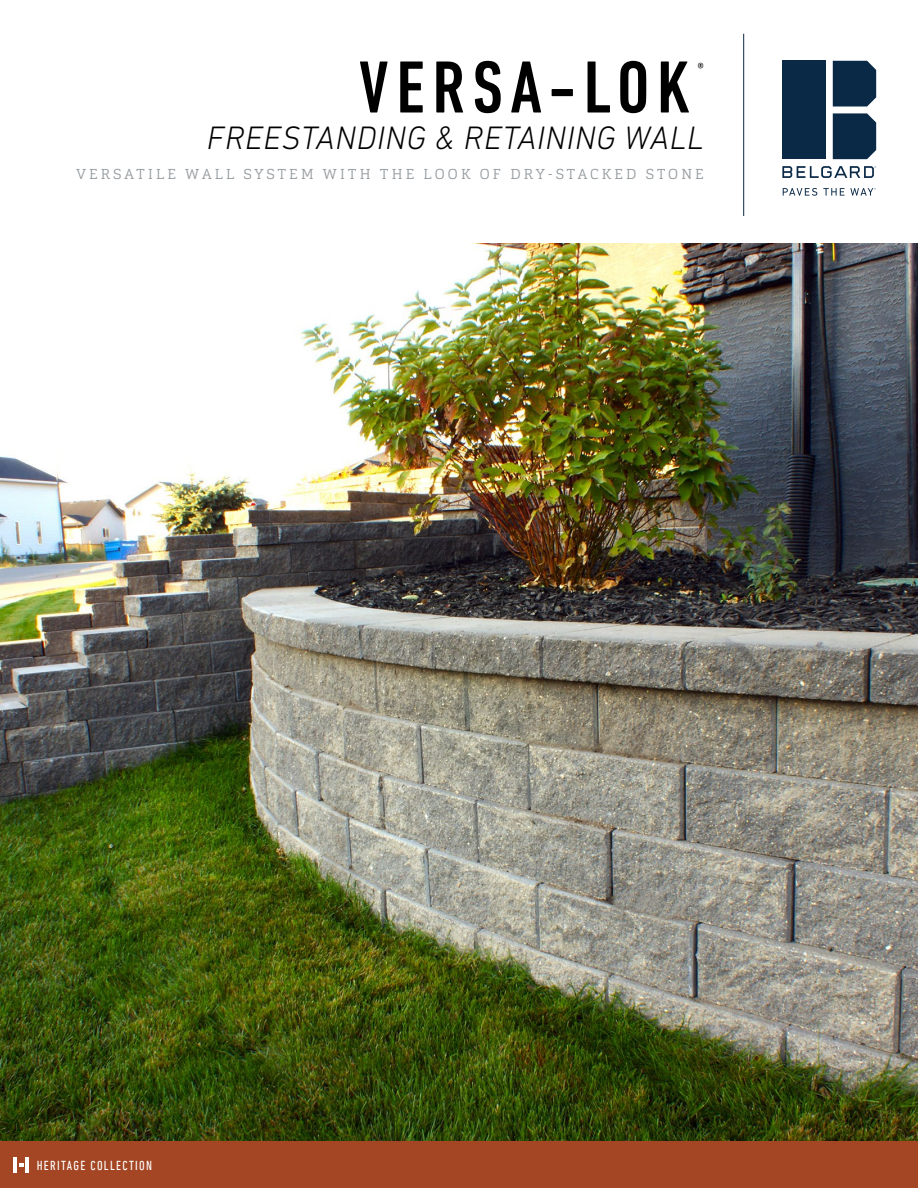
<style>
.page{position:relative;width:918px;height:1188px;background:#fff}
.page>*{position:absolute;margin:0;border:0;box-sizing:border-box;transform-origin:0 0}
.t1{font:500 condensed 75px "DIN Next LT Pro";letter-spacing:.1em;color:#000}
.t2{font:italic 300 33px "DIN Next LT Pro";letter-spacing:.02em;color:#000}
.t3{font:500 condensed 14.85px "DIN Next LT Pro";color:#000}
.t4{font:300 14.25px "Cargan";letter-spacing:.21em;color:#959b9f}
.t5{font:condensed 13.35px "DIN Next LT Pro";letter-spacing:.1em;color:#fff}
</style>
<div class="page">
<hr style="left:743px;top:34px;width:1px;height:182px;background:#0a2947">
<div style="left:833px;top:61px;width:43px;height:46px;background:#0a2947"></div>
<div style="left:833px;top:113px;width:43px;height:46px;background:#0a2947"></div>
<div style="left:782px;top:61px;width:44px;height:98px;background:#0a2947"></div>
<svg style="left:782px;top:166px;width:94px;height:12px"></svg>
<svg style="left:783px;top:188px;width:34px;height:8px"></svg>
<svg style="left:823px;top:188px;width:53px;height:8px"></svg>
<div style="left:0;top:1141px;width:918px;height:47px;background:#a44624"></div>
<hr style="left:14px;top:1158px;width:3px;height:15px;background:#fff">
<svg style="left:19px;top:1163px;width:5px;height:4px"></svg>
<hr style="left:25px;top:1158px;width:4px;height:15px;background:#fff">
<img style="left:0;top:243px;width:918px;height:898px">
<h1 class="t1" style="left:359px;top:45px;width:333px">VERSA-LOK</h1>
<p class="t3" style="left:697px;top:59px;width:8px">®</p>
<h2 class="t2" style="left:207px;top:118px;width:498px">FREESTANDING &amp; RETAINING WALL</h2>
<p class="t4" style="left:76px;top:165px;width:629px">VERSATILE WALL SYSTEM WITH THE LOOK OF DRY-STACKED STONE</p>
<p class="t5" style="left:37px;top:1158px;width:117px">HERITAGE COLLECTION</p>
</div>
